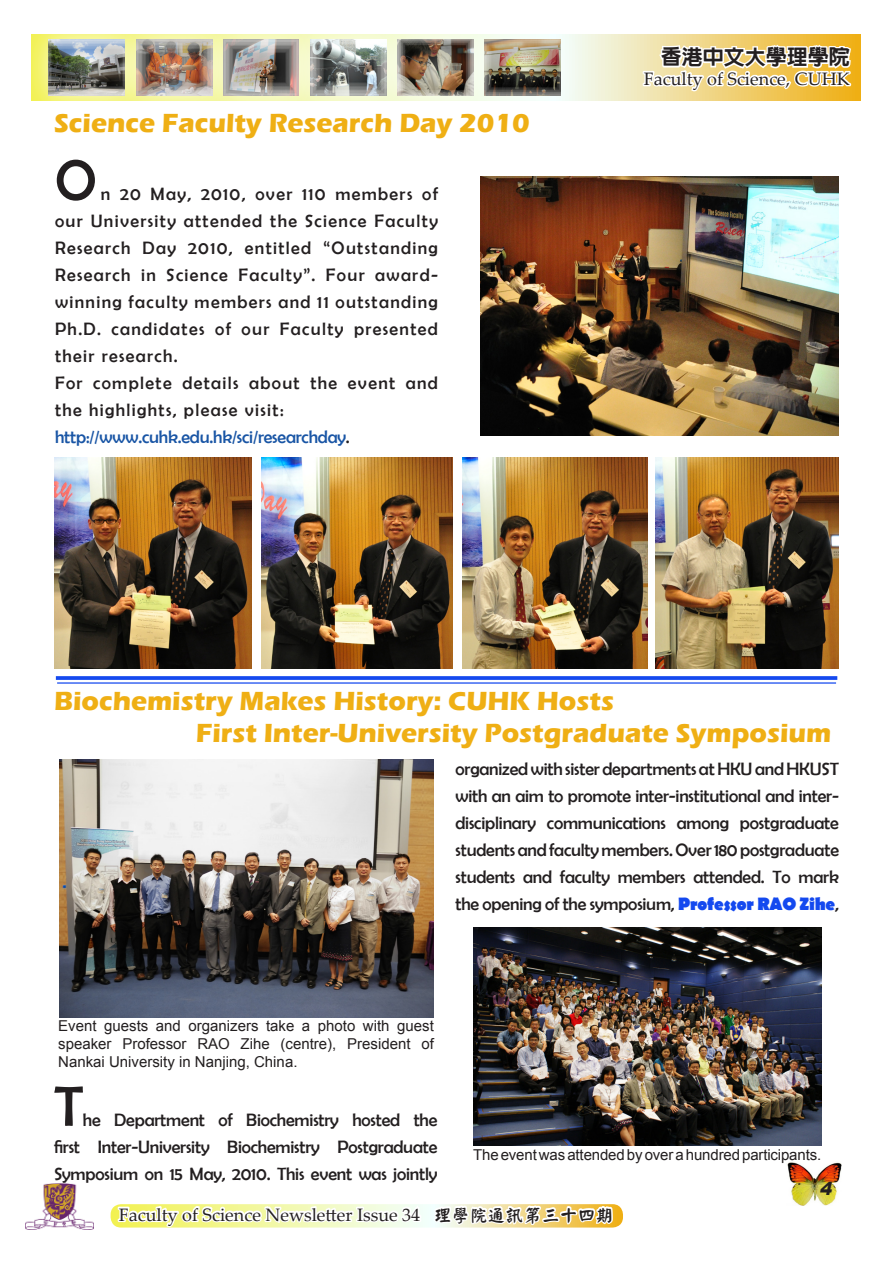
<style>
.page{position:relative;width:893px;height:1263px;background:#fff}
.page>*{position:absolute;margin:0;border:0;box-sizing:border-box;transform-origin:0 0}
.t1{font:57.3px "Berlin Sans FB";color:#231f20}
.t2{font:700 27px "Eras ITC";color:#efaf14}
.t3{font:800 21px "New Gothic";color:#231f20}
.t4{font:18px/27px "Berlin Sans FB";letter-spacing:.075em;color:#231f20;text-align:justify}
.t5{font:18px "Palatino Linotype";color:#231f20}
.t6{font:18px "Berlin Sans FB";letter-spacing:-.01em;color:#1955a5}
.t7{font:italic 900 18px "Arial";color:#231f20}
.t8{font:15px/18px "Arial";color:#231f20;text-align:justify}
.s1{color:#231f20}
.s2{font-weight:700;color:#1449ef}
.s3{font-family:"DF Yan Kai W5 WINP BF"}
</style>
<div class="page">
<svg style="left:587px;top:34px;width:273px;height:67px;background:#f1e8bb"></svg>
<svg style="left:641px;top:34px;width:212px;height:146px"></svg>
<div style="left:19px;top:10px;width:132px;height:112px;background:#fff;opacity:.75"></div>
<img style="left:49px;top:40px;width:58px;height:56px">
<div style="left:107px;top:10px;width:131px;height:112px;background:#fff;opacity:.75"></div>
<img style="left:136px;top:40px;width:58px;height:56px">
<div style="left:455px;top:10px;width:132px;height:112px;background:#fff;opacity:.75"></div>
<img style="left:500px;top:40px;width:61px;height:56px">
<div style="left:368px;top:10px;width:132px;height:112px;background:#fff;opacity:.75"></div>
<img style="left:413px;top:40px;width:61px;height:56px">
<div style="left:281px;top:10px;width:132px;height:112px;background:#fff;opacity:.75"></div>
<img style="left:325px;top:40px;width:61px;height:56px">
<div style="left:194px;top:10px;width:131px;height:112px;background:#fff;opacity:.75"></div>
<img style="left:223px;top:40px;width:76px;height:56px">
<img style="left:473px;top:927px;width:348px;height:219px">
<img style="left:59px;top:759px;width:375px;height:258px">
<svg style="left:58px;top:676px;width:777px;height:4px;background:#2253ef"></svg>
<hr style="left:58px;top:682px;width:777px;height:2px;background:#1449ef">
<img style="left:481px;top:177px;width:357px;height:258px">
<img style="left:261px;top:458px;width:191px;height:210px">
<img style="left:656px;top:458px;width:182px;height:210px">
<img style="left:462px;top:458px;width:185px;height:210px">
<img style="left:54px;top:458px;width:197px;height:210px">
<img style="left:26px;top:1183px;width:67px;height:47px">
<svg style="left:111px;top:1116px;width:512px;height:112px"></svg>
<img style="left:787px;top:1162px;width:55px;height:43px">
<p class="t2" style="left:54px;top:107px;width:477px">Science Faculty Research Day 2010</p>
<p class="t1" style="left:55px;top:148px;width:43px">O</p>
<p class="t4" style="left:55px;top:180px;width:384px;text-indent:46px">n 20 May, 2010, over 110 members of our University attended the Science Faculty Research Day 2010, entitled “Outstanding Research in Science Faculty”. Four award&shy;winning faculty members and 11 outstanding Ph.D. candidates of our Faculty presented their research.</p>
<p class="t4" style="left:55px;top:369px;width:384px">For complete details about the event and the highlights, please visit:</p>
<p class="t6" style="left:55px;top:427px;width:296px">http://www.cuhk.edu.hk/sci/researchday<span class="s1">.</span></p>
<p class="t3" style="left:661px;top:46px;width:190px">香港中文大學理學院</p>
<p class="t5" style="left:644px;top:66px;width:207px">Faculty of Science, CUHK</p>
<p class="t2" style="left:54px;top:685px;width:562px">Biochemistry Makes History: CUHK Hosts</p>
<p class="t2" style="left:196px;top:717px;width:637px">First Inter-University Postgraduate Symposium</p>
<p class="t4" style="left:455px;top:755px;width:385px">organized with sister departments at HKU and HKUST with an aim to promote inter-institutional and inter&shy;disciplinary communications among postgraduate students and faculty members. Over 180 postgraduate students and faculty members attended. To mark the opening of the symposium, <span class="s2">Professor RAO Zihe</span>,</p>
<p class="t8" style="left:58px;top:1017px;width:377px">Event guests and organizers take a photo with guest speaker Professor RAO Zihe (centre), President of Nankai University in Nanjing, China.</p>
<p class="t1" style="left:54px;top:1074px;width:31px">T</p>
<p class="t4" style="left:54px;top:1106px;width:385px;text-indent:29px">he Department of Biochemistry hosted the first Inter-University Biochemistry Postgraduate Symposium on 15 May, 2010. This event was jointly</p>
<p class="t8" style="left:473px;top:1145px;width:350px">The event was attended by over a hundred participants.</p>
<p class="t7" style="left:820px;top:1178px;width:14px">4</p>
<p class="t5" style="left:119px;top:1201px;width:496px">Faculty of Science Newsletter Issue 34 <span class="s3">理學院通訊第三十四期</span></p>
</div>
